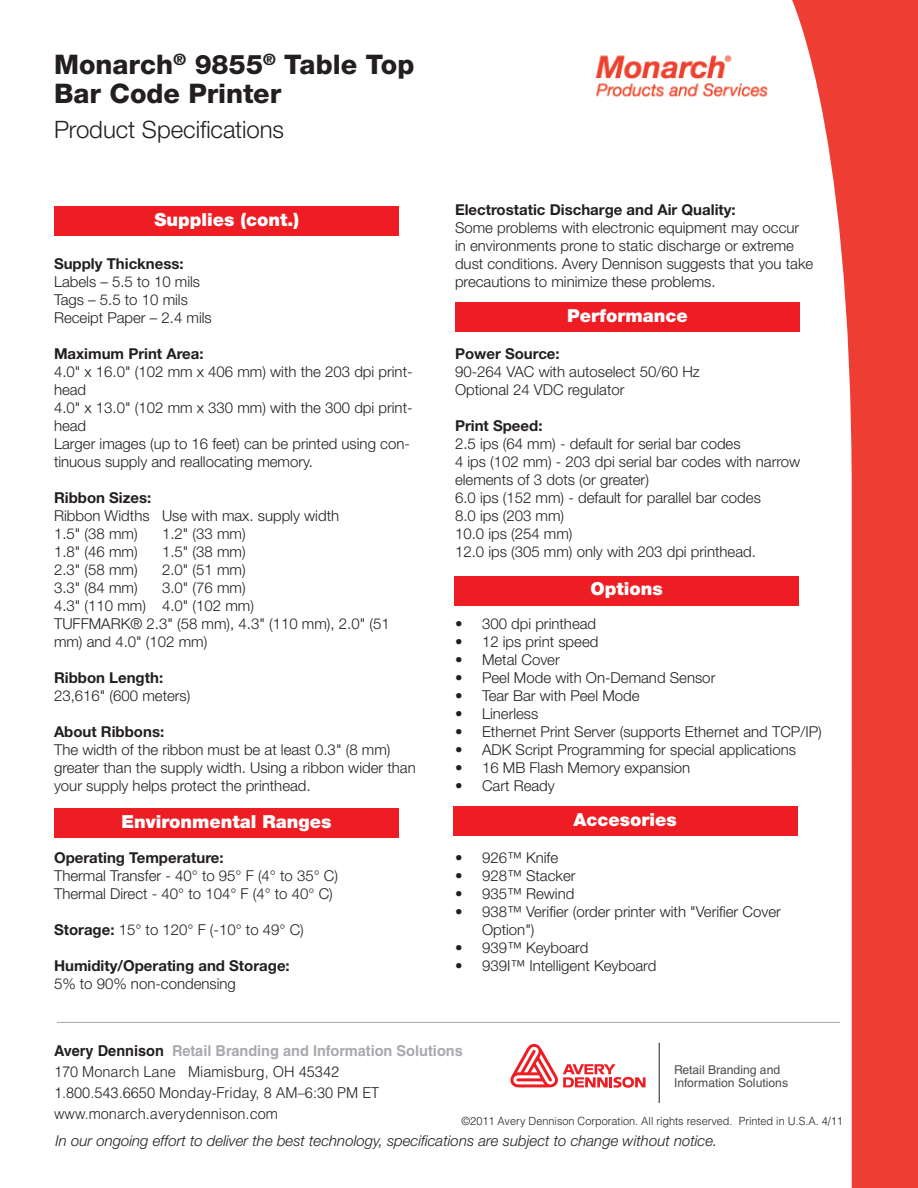
<style>
.page{position:relative;width:918px;height:1188px;background:#fff}
.page>*{position:absolute;margin:0;border:0;box-sizing:border-box;transform-origin:0 0}
.PRODUCT_HEAD{font:800 27px/28.5px "Helvetica Neue LT Std";color:#231f20}
.PRODUCT_HEAD-2{font:300 24px "Helvetica Neue LT Std";letter-spacing:-.005em;color:#231f20}
.t1{font:900 18px "Helvetica Neue LT Std";color:#fff}
.t2{font:300 15px/18px "Helvetica Neue LT Std";color:#231f20}
.t3{font:700 15px "Helvetica Neue LT Std";color:#231f20}
.t4{font:300 15px "Helvetica LT Std";color:#231f20}
.t5{font:italic 300 15px "Helvetica Neue LT Std";color:#231f20}
.t6{font:700 15px "Helvetica LT Std";color:#a8a9ad}
.t7{font:12.15px/12.9px "Helvetica LT Std";color:#4b4c4d}
.t8{font:300 11.25px "Helvetica LT Std";color:#231f20}
.s1{font-weight:700}
.s2{color:#231f20}
</style>
<div class="page">
<svg style="left:786px;top:0;width:132px;height:1188px;fill:#ee3e34"></svg>
<svg style="left:510px;top:1044px;width:136px;height:44px"></svg>
<hr style="left:659px;top:1043px;width:1px;height:60px;background:#231f20">
<hr style="left:57px;top:1022px;width:783px;height:1px;background:#a8a9ad">
<img style="left:595px;top:55px;width:173px;height:42px">
<div style="left:54px;top:809px;width:345px;height:29px;background:#ee1d23"></div>
<div style="left:455px;top:302px;width:345px;height:30px;background:#ee1d23"></div>
<div style="left:454px;top:576px;width:345px;height:29px;background:#ee1d23"></div>
<div style="left:453px;top:807px;width:344px;height:29px;background:#ee1d23"></div>
<div style="left:54px;top:206px;width:345px;height:30px;background:#ee1d23"></div>
<p class="PRODUCT_HEAD" style="left:54px;top:50px;width:362px">Monarch<sup>®</sup> 9855<sup>®</sup> Table Top<br>Bar Code Printer</p>
<p class="PRODUCT_HEAD-2" style="left:54px;top:115px;width:231px">Product Specifications</p>
<p class="t1" style="left:154px;top:209px;width:146px">Supplies (cont.)</p>
<p class="t3" style="left:54px;top:254px;width:131px">Supply Thickness:</p>
<p class="t2" style="left:54px;top:272px;width:148px">Labels – 5.5 to 10 mils</p>
<p class="t2" style="left:54px;top:290px;width:135px">Tags – 5.5 to 10 mils</p>
<p class="t2" style="left:54px;top:308px;width:159px">Receipt Paper – 2.4 mils</p>
<p class="t3" style="left:54px;top:344px;width:151px">Maximum Print Area:</p>
<p class="t2" style="left:54px;top:362px;width:360px">4.0" x 16.0" (102 mm x 406 mm) with the 203 dpi print&shy;head</p>
<p class="t2" style="left:54px;top:398px;width:360px">4.0" x 13.0" (102 mm x 330 mm) with the 300 dpi print&shy;head</p>
<p class="t2" style="left:54px;top:434px;width:357px">Larger images (up to 16 feet) can be printed using con&shy;tinuous supply and reallocating memory.</p>
<p class="t3" style="left:54px;top:488px;width:99px">Ribbon Sizes:</p>
<p class="t2" style="left:54px;top:506px;width:287px">Ribbon Widths Use with max. supply width</p>
<p class="t2" style="left:54px;top:524px;width:85px">1.5" (38 mm)</p>
<p class="t2" style="left:162px;top:524px;width:85px">1.2" (33 mm)</p>
<p class="t2" style="left:54px;top:542px;width:85px">1.8" (46 mm)</p>
<p class="t2" style="left:162px;top:542px;width:85px">1.5" (38 mm)</p>
<p class="t2" style="left:54px;top:560px;width:85px">2.3" (58 mm)</p>
<p class="t2" style="left:162px;top:560px;width:85px">2.0" (51 mm)</p>
<p class="t2" style="left:54px;top:578px;width:85px">3.3" (84 mm)</p>
<p class="t2" style="left:162px;top:578px;width:85px">3.0" (76 mm)</p>
<p class="t2" style="left:54px;top:596px;width:201px">4.3" (110 mm) 4.0" (102 mm)</p>
<p class="t2" style="left:54px;top:614px;width:337px">TUFFMARK® 2.3" (58 mm), 4.3" (110 mm), 2.0" (51 mm) and 4.0" (102 mm)</p>
<p class="t3" style="left:54px;top:668px;width:111px">Ribbon Length:</p>
<p class="t2" style="left:54px;top:686px;width:138px">23,616" (600 meters)</p>
<p class="t3" style="left:54px;top:722px;width:112px">About Ribbons:</p>
<p class="t2" style="left:54px;top:740px;width:363px">The width of the ribbon must be at least 0.3" (8 mm) greater than the supply width. Using a ribbon wider than your supply helps protect the printhead.</p>
<p class="t1" style="left:121px;top:811px;width:212px">Environmental Ranges</p>
<p class="t3" style="left:54px;top:848px;width:171px">Operating Temperature:</p>
<p class="t2" style="left:54px;top:866px;width:286px">Thermal Transfer - 40° to 95° F (4° to 35° C)</p>
<p class="t2" style="left:54px;top:884px;width:280px">Thermal Direct - 40° to 104° F (4° to 40° C)</p>
<p class="t2" style="left:54px;top:920px;width:251px"><span class="s1">Storage:</span> 15° to 120° F (-10° to 49° C)</p>
<p class="t3" style="left:54px;top:956px;width:237px">Humidity/Operating and Storage:</p>
<p class="t2" style="left:54px;top:974px;width:183px">5% to 90% non-condensing</p>
<p class="t3" style="left:455px;top:200px;width:282px">Electrostatic Discharge and Air Quality:</p>
<p class="t2" style="left:455px;top:218px;width:360px">Some problems with electronic equipment may occur in environments prone to static discharge or extreme dust conditions. Avery Dennison suggests that you take precautions to minimize these problems.</p>
<p class="t1" style="left:567px;top:305px;width:122px">Performance</p>
<p class="t3" style="left:455px;top:344px;width:106px">Power Source:</p>
<p class="t2" style="left:455px;top:362px;width:246px">90-264 VAC with autoselect 50/60 Hz</p>
<p class="t2" style="left:455px;top:380px;width:171px">Optional 24 VDC regulator</p>
<p class="t3" style="left:455px;top:416px;width:89px">Print Speed:</p>
<p class="t2" style="left:455px;top:434px;width:287px">2.5 ips (64 mm) - default for serial bar codes</p>
<p class="t2" style="left:455px;top:452px;width:347px">4 ips (102 mm) - 203 dpi serial bar codes with narrow elements of 3 dots (or greater)</p>
<p class="t2" style="left:455px;top:488px;width:307px">6.0 ips (152 mm) - default for parallel bar codes</p>
<p class="t2" style="left:455px;top:506px;width:111px">8.0 ips (203 mm)</p>
<p class="t2" style="left:455px;top:524px;width:119px">10.0 ips (254 mm)</p>
<p class="t2" style="left:455px;top:542px;width:302px">12.0 ips (305 mm) only with 203 dpi printhead.</p>
<p class="t1" style="left:591px;top:578px;width:74px">Options</p>
<p class="t2" style="left:455px;top:614px;width:143px">• 300 dpi printhead</p>
<p class="t2" style="left:455px;top:632px;width:145px">• 12 ips print speed</p>
<p class="t2" style="left:455px;top:650px;width:106px">• Metal Cover</p>
<p class="t2" style="left:455px;top:668px;width:262px">• Peel Mode with On-Demand Sensor</p>
<p class="t2" style="left:455px;top:686px;width:186px">• Tear Bar with Peel Mode</p>
<p class="t2" style="left:455px;top:704px;width:85px">• Linerless</p>
<p class="t2" style="left:455px;top:722px;width:368px">• Ethernet Print Server (supports Ethernet and TCP/IP)</p>
<p class="t2" style="left:455px;top:740px;width:342px">• ADK Script Programming for special applications</p>
<p class="t2" style="left:455px;top:758px;width:237px">• 16 MB Flash Memory expansion</p>
<p class="t2" style="left:455px;top:776px;width:101px">• Cart Ready</p>
<p class="t1" style="left:573px;top:809px;width:105px">Accesories</p>
<p class="t2" style="left:455px;top:848px;width:105px">• 926™ Knife</p>
<p class="t2" style="left:455px;top:866px;width:122px">• 928™ Stacker</p>
<p class="t2" style="left:455px;top:884px;width:121px">• 935™ Rewind</p>
<p class="t2" style="left:482px;top:902px;width:300px;text-indent:-27px">• 938™ Verifier (order printer with "Verifier Cover<br>Option")</p>
<p class="t2" style="left:455px;top:938px;width:135px">• 939™ Keyboard</p>
<p class="t2" style="left:455px;top:956px;width:203px">• 939I™ Intelligent Keyboard</p>
<p class="t6" style="left:54px;top:1042px;width:410px"><span class="s2">Avery Dennison</span> Retail Branding and Information Solutions</p>
<p class="t4" style="left:54px;top:1062px;width:287px">170 Monarch Lane Miamisburg, OH 45342</p>
<p class="t4" style="left:54px;top:1083px;width:327px">1.800.543.6650 Monday-Friday, 8 AM–6:30 PM ET</p>
<p class="t4" style="left:54px;top:1104px;width:225px">www.monarch.averydennison.com</p>
<p class="t7" style="left:674px;top:1063px;width:116px">Retail Branding and<br>Information Solutions</p>
<p class="t8" style="left:462px;top:1114px;width:383px">©2011 Avery Dennison Corporation. All rights reserved. Printed in U.S.A. 4/11</p>
<p class="t5" style="left:56px;top:1132px;width:663px">In our ongoing effort to deliver the best technology, specifications are subject to change without notice.</p>
</div>
